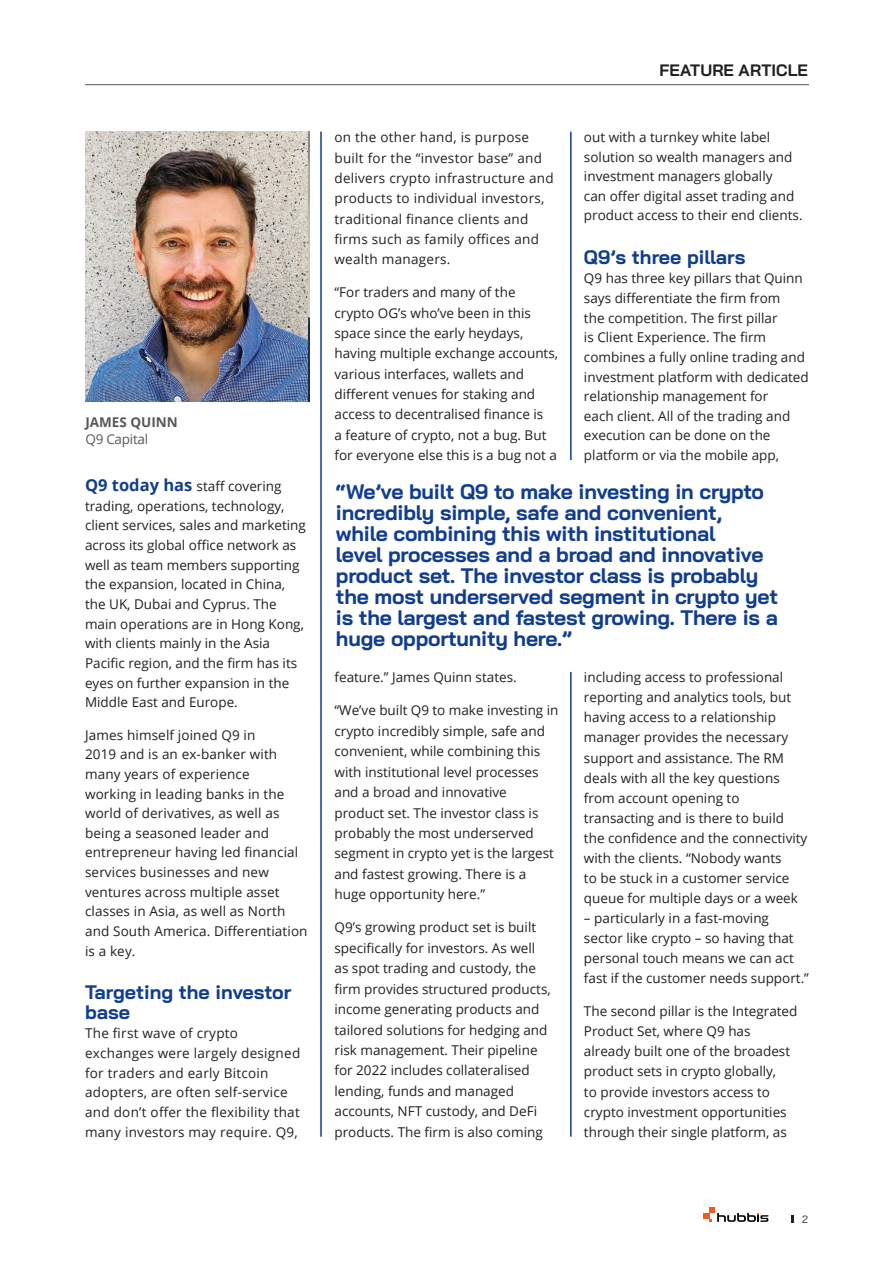
<style>
.page{position:relative;width:893px;height:1263px;background:#fff}
.page>*{position:absolute;margin:0;border:0;box-sizing:border-box;transform-origin:0 0}
.t1{font:700 21px/21px "Bai Jamjuree";letter-spacing:-.01em;color:#103d8c}
.t2{font:700 19.5px/19.6px "Bai Jamjuree";color:#103d8c}
.t3{font:700 16.5px "Bai Jamjuree";letter-spacing:.005em;color:#231f20}
.t4{font:13.5px/19.6px "Open Sans";color:#231f20}
.t5{font:13.5px/20.4px "Open Sans";letter-spacing:.02em;color:#231f20}
.t6{font:700 13.5px "Open Sans";color:#57585a}
.t7{font:13.5px "Open Sans";letter-spacing:-.02em;color:#57585a}
.t8{font:10.5px "Bai Jamjuree";color:#231f20}
.s1{font-weight:700;font-size:16.5px;color:#103d8c}
</style>
<div class="page">
<svg style="left:703px;top:1207px;width:65px;height:15px"></svg>
<svg style="left:792px;top:1215px;width:2px;height:8px"></svg>
<hr style="left:570px;top:672px;width:2px;height:465px;background:#103d8c">
<hr style="left:570px;top:132px;width:2px;height:328px;background:#103d8c">
<hr style="left:320px;top:132px;width:2px;height:1005px;background:#103d8c">
<img style="left:85px;top:132px;width:223px;height:269px">
<hr style="left:85px;top:84px;width:724px;height:1px;background:#57585a">
<p class="t6" style="left:85px;top:413px;width:94px">JAMES QUINN</p>
<p class="t7" style="left:85px;top:429px;width:64px">Q9 Capital</p>
<p class="t4" style="left:85px;top:476px;width:222px"><span class="s1">Q9 today has</span> staff covering trading, operations, technology, client services, sales and marketing across its global office network as well as team members supporting the expansion, located in China, the UK, Dubai and Cyprus. The main operations are in Hong Kong, with clients mainly in the Asia<br>Pacific region, and the firm has its eyes on further expansion in the<br>Middle East and Europe.</p>
<p class="t4" style="left:85px;top:724px;width:224px">James himself joined Q9 in<br>2019 and is an ex-banker with many years of experience<br>working in leading banks in the world of derivatives, as well as being a seasoned leader and entrepreneur having led financial services businesses and new ventures across multiple asset classes in Asia, as well as North and South America. Differentiation is a key.</p>
<h2 class="t2" style="left:85px;top:983px;width:208px">Targeting the investor base</h2>
<p class="t5" style="left:85px;top:1023px;width:217px;line-height:19.6px">The first wave of crypto exchanges were largely designed for traders and early Bitcoin adopters, are often self-service and don’t offer the flexibility that many investors may require. Q9,</p>
<p class="t3" style="left:659px;top:61px;width:150px">FEATURE ARTICLE</p>
<p class="t4" style="left:584px;top:127px;width:220px">out with a turnkey white label solution so wealth managers and investment managers globally<br>can offer digital asset trading and product access to their end clients.</p>
<h2 class="t2" style="left:584px;top:247px;width:163px">Q9’s three pillars</h2>
<p class="t4" style="left:584px;top:268px;width:226px">Q9 has three key pillars that Quinn says differentiate the firm from<br>the competition. The first pillar<br>is Client Experience. The firm combines a fully online trading and investment platform with dedicated relationship management for<br>each client. All of the trading and execution can be done on the platform or via the mobile app,</p>
<p class="t1" style="left:336px;top:482px;width:444px">“We’ve built Q9 to make investing in crypto incredibly simple, safe and convenient, while combining this with institutional<br>level processes and a broad and innovative product set. The investor class is probably the most underserved segment in crypto yet is the largest and fastest growing. There is a huge opportunity here.”</p>
<p class="t5" style="left:334px;top:127px;width:221px">on the other hand, is purpose built for the “investor base” and delivers crypto infrastructure and products to individual investors, traditional finance clients and firms such as family offices and wealth managers.</p>
<p class="t4" style="left:334px;top:282px;width:225px;line-height:20.4px">“For traders and many of the crypto OG’s who’ve been in this space since the early heydays, having multiple exchange accounts, various interfaces, wallets and different venues for staking and access to decentralised finance is<br>a feature of crypto, not a bug. But for everyone else this is a bug not a</p>
<p class="t4" style="left:334px;top:667px;width:184px">feature.” James Quinn states.</p>
<p class="t4" style="left:334px;top:700px;width:225px;line-height:20.4px">“We’ve built Q9 to make investing in crypto incredibly simple, safe and convenient, while combining this with institutional level processes and a broad and innovative product set. The investor class is probably the most underserved segment in crypto yet is the largest and fastest growing. There is a huge opportunity here.”</p>
<p class="t4" style="left:334px;top:917px;width:218px;line-height:20.4px">Q9’s growing product set is built specifically for investors. As well as spot trading and custody, the firm provides structured products, income generating products and tailored solutions for hedging and risk management. Their pipeline for 2022 includes collateralised lending, funds and managed accounts, NFT custody, and DeFi products. The firm is also coming</p>
<p class="t4" style="left:584px;top:667px;width:225px;line-height:20.1px">including access to professional reporting and analytics tools, but having access to a relationship manager provides the necessary support and assistance. The RM deals with all the key questions from account opening to transacting and is there to build the confidence and the connectivity with the clients. “Nobody wants<br>to be stuck in a customer service queue for multiple days or a week</p>
<p class="t4" style="left:584px;top:908px;width:227px;line-height:20.1px">– particularly in a fast-moving sector like crypto – so having that personal touch means we can act fast if the customer needs support.”</p>
<p class="t4" style="left:584px;top:1001px;width:215px;line-height:20.1px">The second pillar is the Integrated<br>Product Set, where Q9 has already built one of the broadest product sets in crypto globally,<br>to provide investors access to crypto investment opportunities through their single platform, as</p>
<p class="t8" style="left:802px;top:1210px;width:7px">2</p>
</div>
